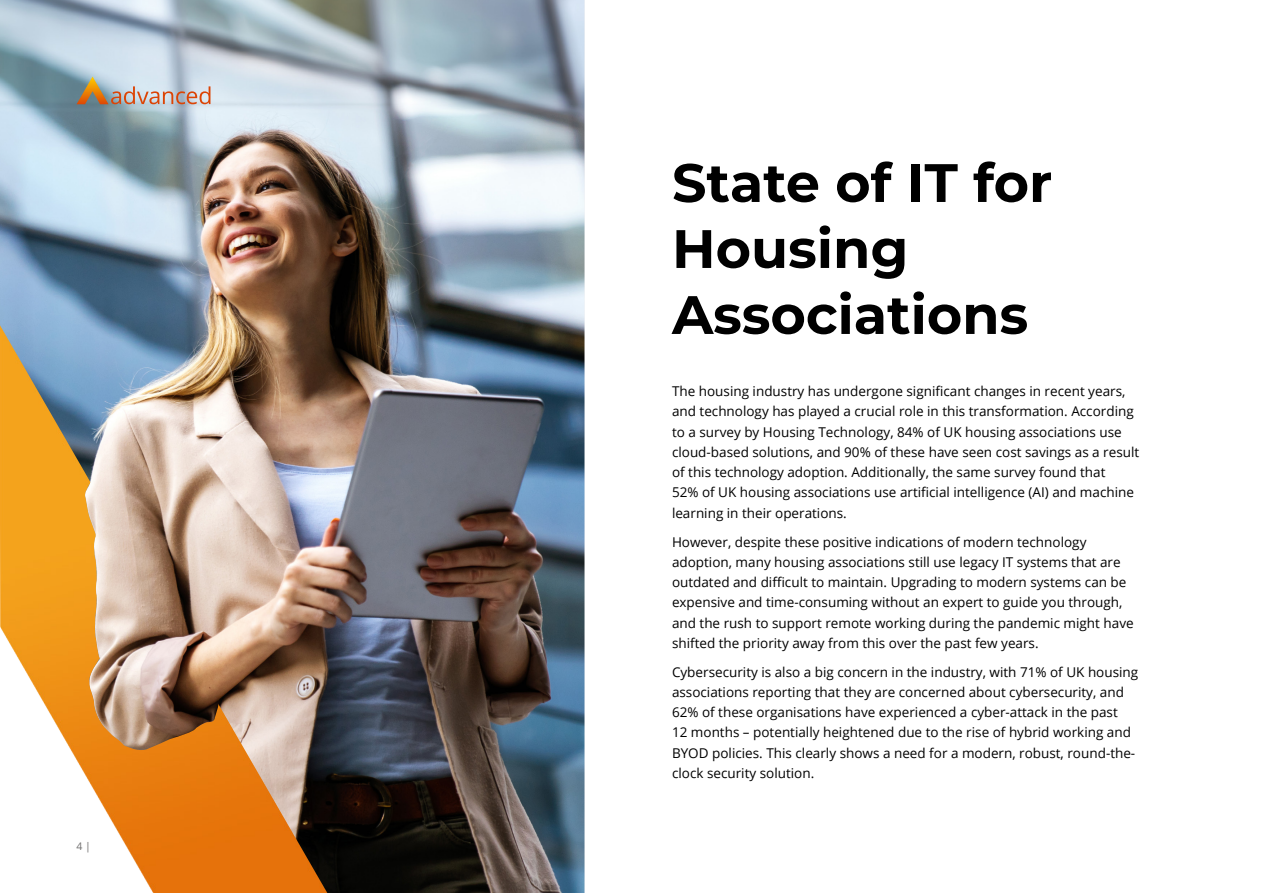
<style>
.page{position:relative;width:1263px;height:893px;background:#fff}
.page>*{position:absolute;margin:0;border:0;box-sizing:border-box;transform-origin:0 0}
.t1{font:100 54px/66px "Montserrat";color:#000}
.t2{font:13.5px/20.2px "Open Sans";color:#000}
.t3{font:10.5px "Open Sans";color:#706f6f}
</style>
<div class="page">
<img style="left:0;top:0;width:584px;height:893px">
<img style="left:0;top:325px;width:327px;height:568px">
<svg style="left:77px;top:77px;width:133px;height:27px"></svg>
<img style="left:84px;top:455px;width:186px;height:297px">
<p class="t3" style="left:77px;top:839px;width:16px">4 |</p>
<h1 class="t1" style="left:672px;top:148px;width:382px">State of IT for<br>Housing<br>Associations</h1>
<p class="t2" style="left:672px;top:381px;width:469px">The housing industry has undergone significant changes in recent years, and technology has played a crucial role in this transformation. According to a survey by Housing Technology, 84% of UK housing associations use cloud-based solutions, and 90% of these have seen cost savings as a result of this technology adoption. Additionally, the same survey found that<br>52% of UK housing associations use artificial intelligence (AI) and machine learning in their operations.</p>
<p class="t2" style="left:672px;top:531px;width:463px">However, despite these positive indications of modern technology adoption, many housing associations still use legacy IT systems that are outdated and difficult to maintain. Upgrading to modern systems can be expensive and time-consuming without an expert to guide you through, and the rush to support remote working during the pandemic might have shifted the priority away from this over the past few years.</p>
<p class="t2" style="left:672px;top:661px;width:468px">Cybersecurity is also a big concern in the industry, with 71% of UK housing associations reporting that they are concerned about cybersecurity, and 62% of these organisations have experienced a cyber-attack in the past<br>12 months – potentially heightened due to the rise of hybrid working and BYOD policies. This clearly shows a need for a modern, robust, round-the&shy;clock security solution.</p>
</div>
